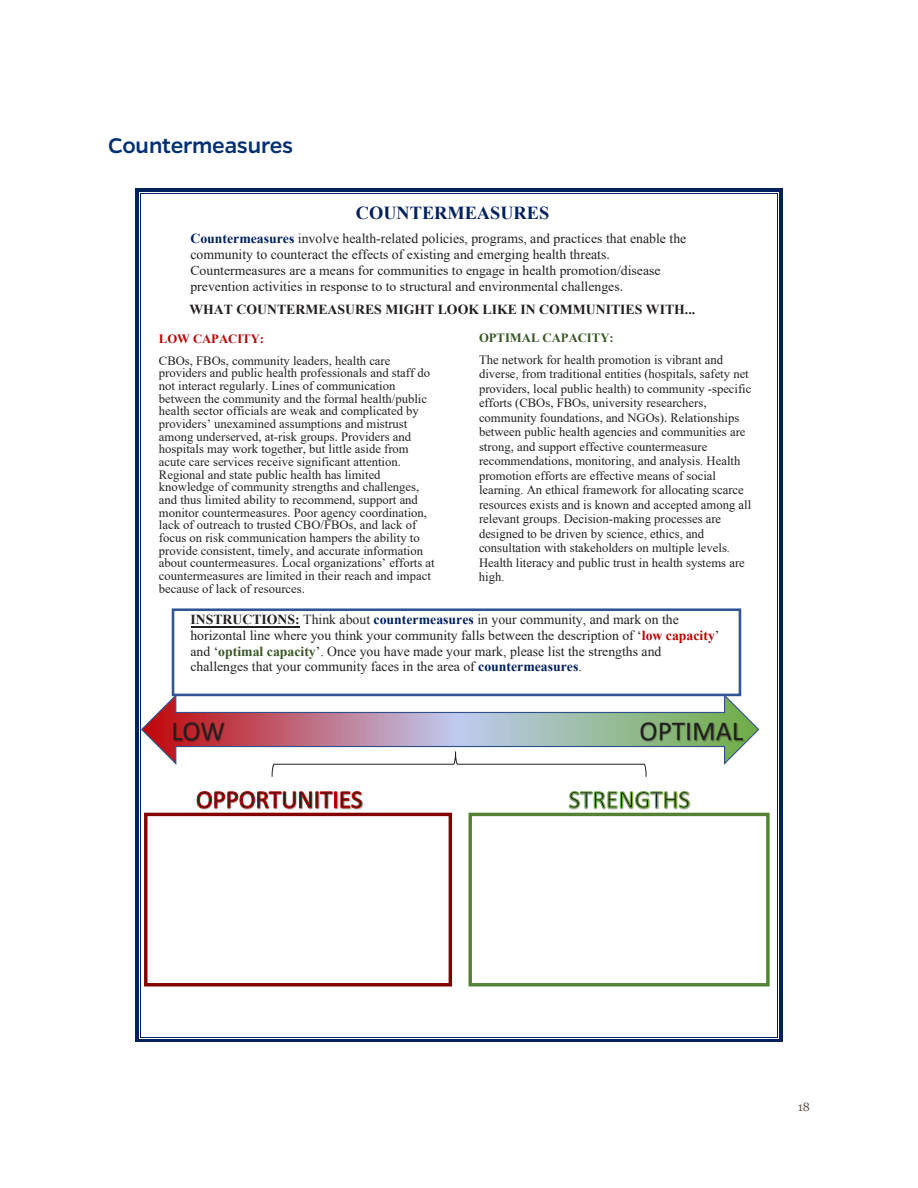
<style>
.page{position:relative;width:918px;height:1188px;background:#fff}
.page>*{position:absolute;margin:0;border:0;box-sizing:border-box;transform-origin:0 0}
.t1{font:27.6px "Calibri";color:#231f20}
.Heading_2{font:500 24px "Gentona";letter-spacing:-.01em;color:#002f73}
.t2{font:700 18.3px "Times New Roman";color:#002060}
.t3{font:13.8px/15.9px "Times New Roman";color:#231f20}
.t4{font:13.8px/15.9px "Times New Roman";color:#231f20}
.t5{font:700 13.8px "Times New Roman";color:#231f20}
.t6{font:12.6px/12.6px "Times New Roman";color:#231f20}
.t7{font:12.6px/21.3px "Times New Roman";color:#231f20}
.t8{font:12px "Georgia";color:#63564d}
.s1{font-weight:700;color:#002060}
.s2{font-style:inherit}
.s3{font-weight:700;color:#c00000}
.s4{font-weight:700;color:#385623}
.s5{font-weight:700}
</style>
<div class="page">
<div style="left:469px;top:813px;width:301px;height:173px;border:3px solid #548235"></div>
<div style="left:144px;top:813px;width:308px;height:173px;border:3px solid #820000"></div>
<img style="left:568px;top:805px;width:100px;height:5px">
<svg style="left:569px;top:791px;width:105px;height:18px"></svg>
<img style="left:674px;top:791px;width:24px;height:26px">
<img style="left:201px;top:809px;width:145px;height:1px">
<svg style="left:196px;top:791px;width:150px;height:18px"></svg>
<img style="left:346px;top:791px;width:25px;height:26px">
<svg style="left:142px;top:695px;width:617px;height:82px"></svg>
<div style="left:172px;top:608px;width:569px;height:88px;border:3px solid #2f5597"></div>
<svg style="left:135px;top:188px;width:5px;height:5px"></svg>
<hr style="left:140px;top:188px;width:637px;height:4px;background:#002060">
<hr style="left:140px;top:193px;width:637px;height:1px;background:#002060">
<svg style="left:777px;top:188px;width:5px;height:5px"></svg>
<hr style="left:135px;top:193px;width:4px;height:844px;background:#002060">
<hr style="left:140px;top:193px;width:1px;height:844px;background:#002060">
<hr style="left:779px;top:193px;width:3px;height:844px;background:#002060">
<hr style="left:777px;top:193px;width:1px;height:844px;background:#002060">
<svg style="left:135px;top:1037px;width:5px;height:5px"></svg>
<hr style="left:140px;top:1038px;width:637px;height:4px;background:#002060">
<hr style="left:140px;top:1038px;width:637px;height:1px;background:#fff">
<hr style="left:140px;top:1037px;width:637px;height:1px;background:#002060">
<svg style="left:777px;top:1037px;width:5px;height:5px"></svg>
<hr style="left:191px;top:626px;width:109px;height:2px;background:#231f20">
<p class="Heading_2" style="left:108px;top:132px;width:186px">Countermeasures</p>
<p class="t2" style="left:356px;top:200px;width:195px">COUNTERMEASURES</p>
<p class="t3" style="left:190px;top:230px;width:497px"><span class="s1">Countermeasures</span> <span class="s2">involve health-related policies, programs, and</span> practices <span class="s2">that enable the community to counteract the</span> effects <span class="s2">of</span> existing and <span class="s2">emerging</span> health <span class="s2">threats</span>.<br>Countermeasures are a means for communities to engage in health promotion/disease prevention activities in response to to structural and environmental challenges.</p>
<p class="t5" style="left:190px;top:299px;width:507px"><span class="s2">WHAT</span> COUNTERMEASURES <span class="s2">MIGHT LOOK LIKE</span> IN COMMUNITIES <span class="s2">WITH...</span></p>
<p class="t6" style="left:159px;top:328px;width:233px;line-height:21.3px"><span class="s3">LOW CAPACITY:<br></span>CBOs, FBOs, community leaders, health care</p>
<p class="t6" style="left:159px;top:366px;width:277px">providers and public health professionals and staff do not interact regularly. Lines of communication between the community and the formal health/public health sector officials are weak and complicated by providers’ unexamined assumptions and mistrust among underserved, at-risk groups. Providers and hospitals may work together, but little aside from acute care services receive significant attention.<br>Regional and state public health has limited knowledge of community strengths and challenges, and thus limited ability to recommend, support and monitor countermeasures. Poor agency coordination, lack of outreach to trusted CBO/FBOs, and lack of focus on risk communication hampers the ability to provide consistent, timely, and accurate information about countermeasures. Local organizations’ efforts at countermeasures are limited in their reach and impact because of lack of resources.</p>
<p class="t7" style="left:479px;top:327px;width:246px"><span class="s4">OPTIMAL CAPACITY:<br></span>The network for health <span class="s2">promotion</span> is vibrant and</p>
<p class="t6" style="left:479px;top:366px;width:274px;line-height:14.5px">diverse<span class="s2">, from</span> traditional entities <span class="s2">(hospitals</span>, safety net providers, local public health) <span class="s2">to</span> community -specific efforts (CBOs, FBOs, university researchers, community foundations, and NGOs). Relationships between p<span class="s2">ublic health agencies</span> and communities are strong, and support effective countermeasure recommendations, <span class="s2">monitor</span>ing<span class="s2">, and ana</span>lysis<span class="s2">.</span> Health promotion efforts are effective means of social learning<span class="s2">. An ethical framework for allocating scarce resources exists and is</span> known and accepted <span class="s2">among all relevant groups.</span> D<span class="s2">ecision-making processes are designed to be driven by science, ethics, and consultation</span> with stakeholders on multiple levels<span class="s2">.<br></span>Health l<span class="s2">iteracy and public trust</span> in health systems <span class="s2">are high.</span></p>
<p class="t4" style="left:190px;top:611px;width:531px"><span class="s5">INSTRUCTIONS:</span> Think about <span class="s1">countermeasures</span> in your community, and mark on the horizontal line where you think your community falls between the description of ‘<span class="s3">low capacity</span>’ and ‘<span class="s4">optimal capacity</span>’. Once you have made your mark, please list the <span class="s2">strengths</span> and <span class="s2">challenges</span> that your community faces in <span class="s2">the area of</span> <span class="s1">countermeasures</span>.</p>
<p class="t1" style="left:172px;top:712px;width:55px">LOW</p>
<p class="t1" style="left:640px;top:712px;width:105px">OPTIMAL</p>
<p class="t8" style="left:798px;top:1098px;width:14px">18</p>
</div>
